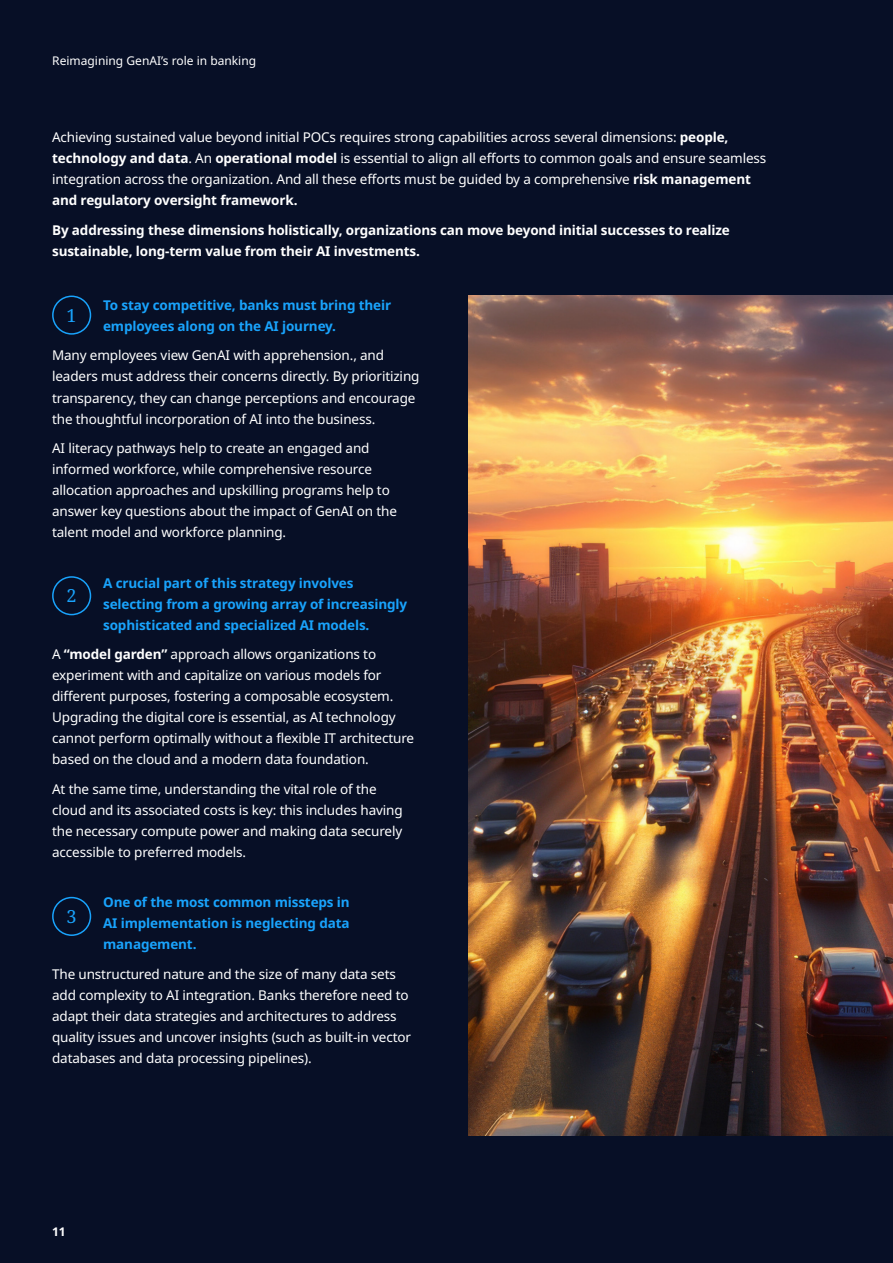
<style>
.page{position:relative;width:893px;height:1263px;background:#070f26}
.page>*{position:absolute;margin:0;border:0;box-sizing:border-box;transform-origin:0 0}
.FOOTER_TEXT_5_5pt{font:18px "Noto Serif";color:#19a3fc}
.t1{font:13.5px/21px "Noto Sans";letter-spacing:-.01em;color:#fff}
.t2{font:700 13.5px/21px "Noto Sans";letter-spacing:-.01em;color:#19a3fc}
.t3{font:700 13.5px/21px "Noto Sans";letter-spacing:-.01em;color:#fff}
.t4{font:12px "Noto Sans";color:#fff}
.t5{font:700 12px "Noto Sans";color:#fff}
.s1{font-weight:700}
</style>
<div class="page">
<div style="left:52px;top:296px;width:39px;height:39px;border:2px solid #19a3fc;border-radius:50%"></div>
<div style="left:52px;top:576px;width:39px;height:39px;border:2px solid #19a3fc;border-radius:50%"></div>
<div style="left:52px;top:897px;width:39px;height:39px;border:2px solid #19a3fc;border-radius:50%"></div>
<img style="left:468px;top:296px;width:425px;height:839px">
<p class="t4" style="left:52px;top:54px;width:205px">Reimagining GenAI’s role in banking</p>
<p class="t1" style="left:52px;top:127px;width:716px">Achieving sustained value beyond initial POCs requires strong capabilities across several dimensions: <span class="s1">people, technology and data</span>. An <span class="s1">operational model</span> is essential to align all efforts to common goals and ensure seamless integration across the organization. And all these efforts must be guided by a comprehensive <span class="s1">risk management and regulatory oversight framework.</span></p>
<p class="t3" style="left:52px;top:219px;width:679px">By addressing these dimensions holistically, organizations can move beyond initial successes to realize sustainable, long-term value from their AI investments.</p>
<p class="t2" style="left:103px;top:295px;width:290px">To stay competitive, banks must bring their employees along on the AI journey.</p>
<p class="t1" style="left:52px;top:345px;width:369px">Many employees view GenAI with apprehension., and leaders must address their concerns directly. By prioritizing transparency, they can change perceptions and encourage the thoughtful incorporation of AI into the business.</p>
<p class="t1" style="left:52px;top:438px;width:346px">AI literacy pathways help to create an engaged and informed workforce, while comprehensive resource allocation approaches and upskilling programs help to answer key questions about the impact of GenAI on the talent model and workforce planning.</p>
<p class="t2" style="left:103px;top:572px;width:306px">A crucial part of this strategy involves selecting from a growing array of increasingly sophisticated and specialized AI models.</p>
<p class="t1" style="left:52px;top:644px;width:364px">A <span class="s1">“model garden”</span> approach allows organizations to experiment with and capitalize on various models for different purposes, fostering a composable ecosystem.<br>Upgrading the digital core is essential, as AI technology cannot perform optimally without a flexible IT architecture based on the cloud and a modern data foundation.</p>
<p class="t1" style="left:52px;top:778px;width:352px">At the same time, understanding the vital role of the cloud and its associated costs is key: this includes having the necessary compute power and making data securely accessible to preferred models.</p>
<p class="t2" style="left:103px;top:892px;width:248px;text-align:justify">One of the most common missteps in AI implementation is neglecting data management.</p>
<p class="t1" style="left:52px;top:963px;width:360px">The unstructured nature and the size of many data sets add complexity to AI integration. Banks therefore need to adapt their data strategies and architectures to address quality issues and uncover insights (such as built-in vector databases and data processing pipelines).</p>
<p class="FOOTER_TEXT_5_5pt" style="left:67px;top:303px;width:12px">1</p>
<p class="FOOTER_TEXT_5_5pt" style="left:67px;top:583px;width:12px">2</p>
<p class="FOOTER_TEXT_5_5pt" style="left:67px;top:904px;width:12px">3</p>
<p class="t5" style="left:52px;top:1225px;width:15px">11</p>
</div>
